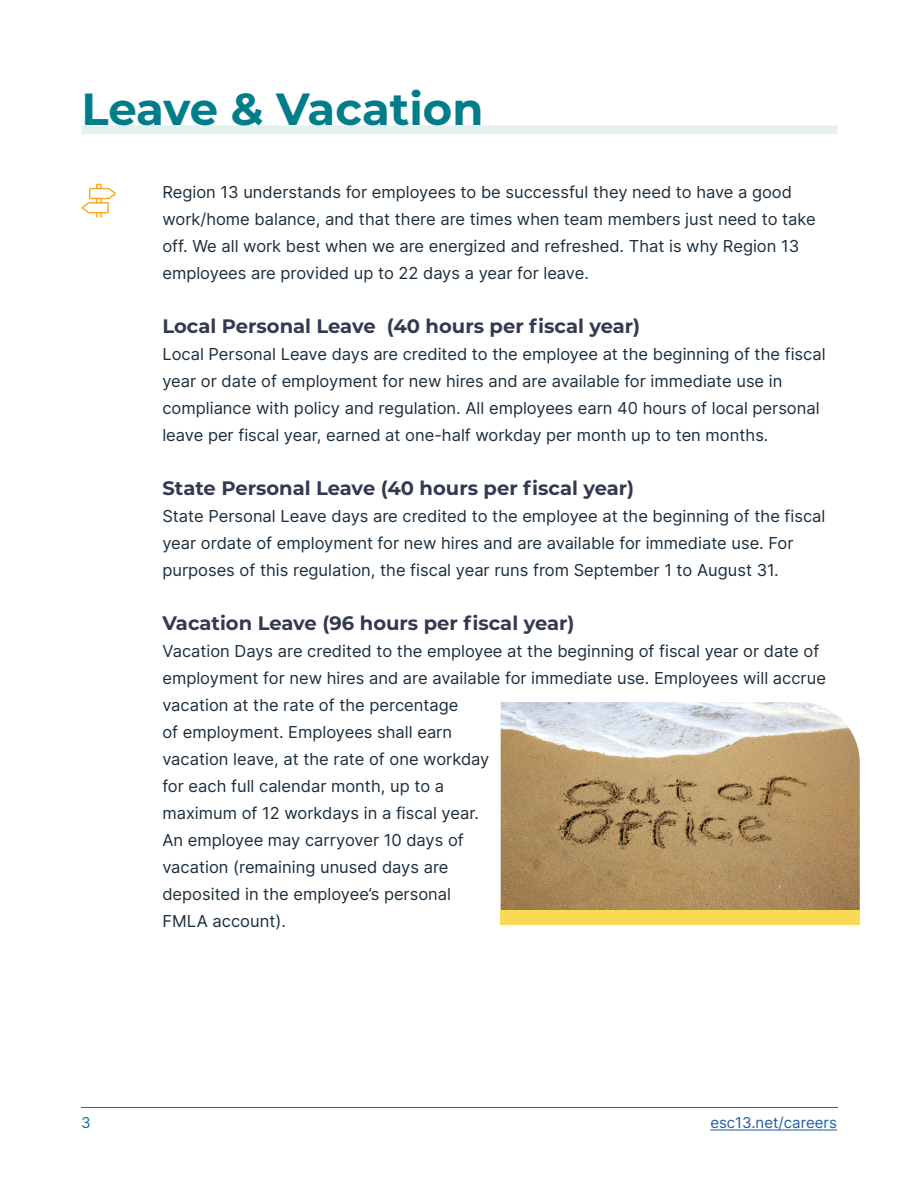
<style>
.page{position:relative;width:918px;height:1188px;background:#fff}
.page>*{position:absolute;margin:0;border:0;box-sizing:border-box;transform-origin:0 0}
.t1{font:700 45px "Montserrat";color:#007d8b}
.t2{font:700 19.5px "Montserrat";color:#333951}
.body_copy{font:16.5px/27px "Inter";color:#1c2f3d}
.t3{font:15px "Inter";color:#215e9e}
.t4{font:15px "Inter";color:#007d8b}
</style>
<div class="page">
<hr style="left:710px;top:1129px;width:127px;height:2px;background:#215e9e">
<hr style="left:81px;top:1107px;width:757px;height:1px;background:#007d8b">
<div style="left:81px;top:125px;width:756px;height:9px;background:#e4f1f2"></div>
<svg style="left:82px;top:184px;width:34px;height:34px"></svg>
<img style="left:501px;top:702px;width:359px;height:209px">
<div style="left:501px;top:911px;width:359px;height:14px;background:#f8da54"></div>
<h2 class="t1" style="left:81px;top:76px;width:404px">Leave &amp; Vacation</h2>
<p class="body_copy" style="left:162px;top:178px;width:655px">Region 13 understands for employees to be successful they need to have a good work/home balance, and that there are times when team members just need to take off. We all work best when we are energized and refreshed. That is why Region 13 employees are provided up to 22 days a year for leave.</p>
<h3 class="t2" style="left:162px;top:312px;width:479px">Local Personal Leave (40 hours per fiscal year)</h3>
<p class="body_copy" style="left:162px;top:340px;width:665px">Local Personal Leave days are credited to the employee at the beginning of the fiscal year or date of employment for new hires and are available for immediate use in compliance with policy and regulation. All employees earn 40 hours of local personal leave per fiscal year, earned at one-half workday per month up to ten months.</p>
<h3 class="t2" style="left:162px;top:474px;width:473px">State Personal Leave (40 hours per fiscal year)</h3>
<p class="body_copy" style="left:162px;top:502px;width:665px">State Personal Leave days are credited to the employee at the beginning of the fiscal year ordate of employment for new hires and are available for immediate use. For purposes of this regulation, the fiscal year runs from September 1 to August 31.</p>
<h3 class="t2" style="left:162px;top:609px;width:414px">Vacation Leave (96 hours per fiscal year)</h3>
<p class="body_copy" style="left:162px;top:637px;width:665px">Vacation Days are credited to the employee at the beginning of fiscal year or date of employment for new hires and are available for immediate use. Employees will accrue vacation at the rate of the percentage<br>of employment. Employees shall earn<br>vacation leave, at the rate of one workday<br>for each full calendar month, up to a<br>maximum of 12 workdays in a fiscal year.<br>An employee may carryover 10 days of<br>vacation (remaining unused days are<br>deposited in the employee’s personal<br>FMLA account).</p>
<p class="t4" style="left:81px;top:1111px;width:11px">3</p>
<p class="t3" style="left:710px;top:1111px;width:128px">esc13.net/careers</p>
</div>
